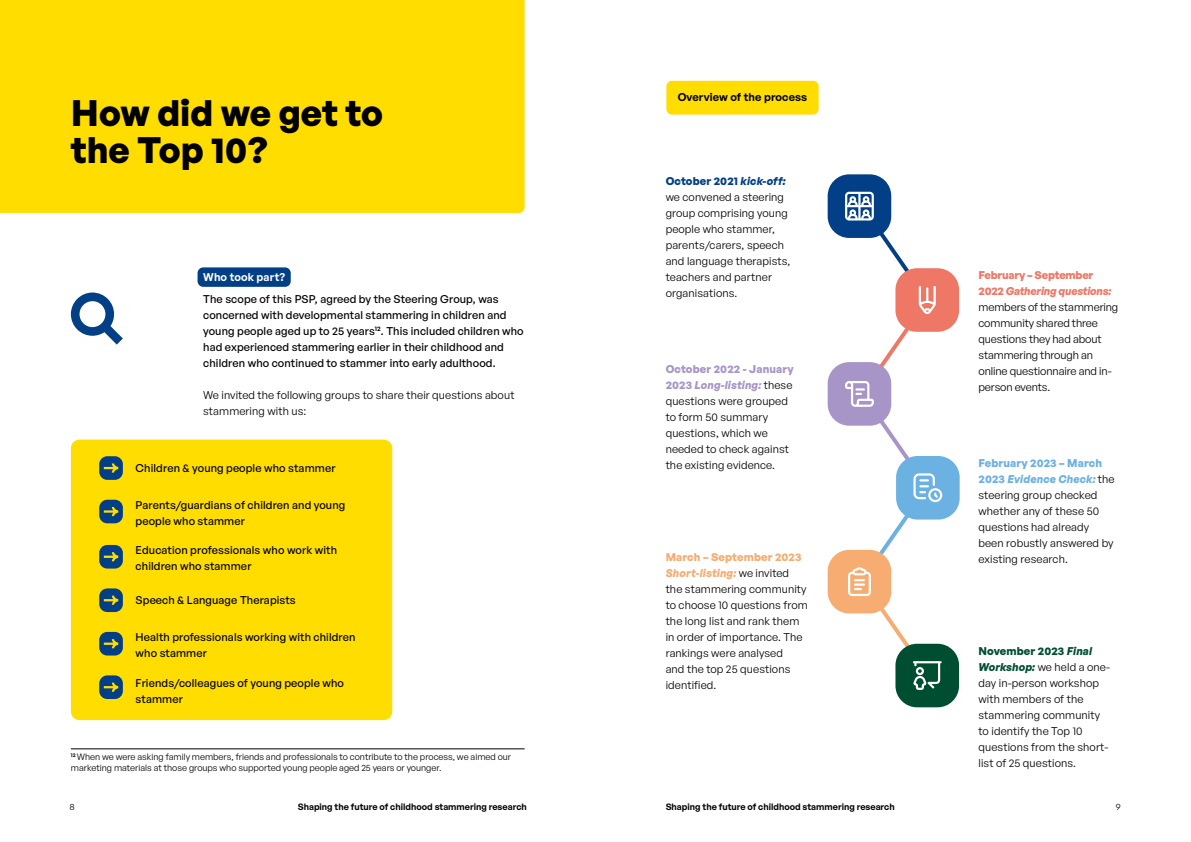
<style>
.page{position:relative;width:1191px;height:842px;background:#fff}
.page>*{position:absolute;margin:0;border:0;box-sizing:border-box;transform-origin:0 0}
.Sction_Title{font:700 36px "General Sans";color:#000}
.Body{font:11px/16px "General Sans";letter-spacing:.01em;color:#000}
.Body-2{font:500 11px/16px "General Sans";letter-spacing:.01em;color:#000}
.Body-3{font:11px/16px "General Sans";letter-spacing:-.01em;color:#000}
.Body-4{font:600 11px "General Sans";letter-spacing:.01em;color:#000}
.Body_Heading_-_Navy{font:600 11px "General Sans";letter-spacing:.01em;color:#fff}
.Footnote{font:9px/10.8px "General Sans";color:#000}
.t1{font:600 9px "General Sans";color:#000}
.s1{font-weight:700;color:#023f86}
.s2{font-weight:700;font-style:italic;color:#023f86}
.s3{font-weight:700;color:#a795c8}
.s4{font-weight:700;font-style:italic;color:#a795c8}
.s5{font-weight:700;color:#f7ac71}
.s6{font-weight:700;font-style:italic;color:#f7ac71}
.s7{font-weight:700;color:#ee7765}
.s8{font-weight:700;font-style:italic;color:#ee7765}
.s9{font-weight:700;color:#6bb1e2}
.s10{font-weight:700;font-style:italic;color:#6bb1e2}
.s11{font-weight:700;color:#004e32}
.s12{font-weight:700;font-style:italic;color:#004e32}
</style>
<div class="page">
<div style="left:0;top:0;width:524px;height:213px;background:#fd0"></div>
<div style="left:197px;top:267px;width:94px;height:20px;background:#023f86;border-radius:6px"></div>
<div style="left:71px;top:440px;width:321px;height:280px;background:#fd0;border-radius:9px"></div>
<svg style="left:99px;top:456px;width:24px;height:24px"></svg>
<svg style="left:99px;top:500px;width:24px;height:23px"></svg>
<svg style="left:99px;top:545px;width:24px;height:24px"></svg>
<svg style="left:99px;top:588px;width:24px;height:24px"></svg>
<svg style="left:99px;top:632px;width:24px;height:23px"></svg>
<svg style="left:99px;top:675px;width:24px;height:24px"></svg>
<div style="left:666px;top:81px;width:152px;height:34px;background:#fd0;border-radius:6px"></div>
<svg style="left:71px;top:293px;width:52px;height:52px"></svg>
<hr style="left:71px;top:749px;width:453px;height:1px;background:#000">
<div style="left:827px;top:174px;width:64px;height:64px;background:#023f86;border-radius:22px"></div>
<div style="left:895px;top:268px;width:64px;height:64px;background:#ee7765;border-radius:22px"></div>
<div style="left:827px;top:362px;width:64px;height:64px;background:#a795c8;border-radius:22px"></div>
<div style="left:896px;top:456px;width:63px;height:64px;background:#6bb1e2;border-radius:22px"></div>
<div style="left:827px;top:550px;width:64px;height:63px;background:#f7ac71;border-radius:22px"></div>
<div style="left:895px;top:644px;width:64px;height:63px;background:#004e32;border-radius:22px"></div>
<svg style="left:845px;top:192px;width:97px;height:498px"></svg>
<p class="Sction_Title" style="left:71px;top:89px;width:313px">How did we get to</p>
<p class="Sction_Title" style="left:71px;top:126px;width:198px">the Top 10?</p>
<p class="Body_Heading_-_Navy" style="left:203px;top:270px;width:83px">Who took part?</p>
<p class="Body-2" style="left:203px;top:291px;width:322px">The scope of this PSP, agreed by the Steering Group, was concerned with developmental stammering in children and young people aged up to 25 years<sup>12</sup>. This included children who had experienced stammering earlier in their childhood and children who continued to stammer into early adulthood.</p>
<p class="Body" style="left:203px;top:387px;width:313px">We invited the following groups to share their questions about stammering with us:</p>
<p class="Body-2" style="left:136px;top:460px;width:201px">Children &amp; young people who stammer</p>
<p class="Body-2" style="left:136px;top:497px;width:211px">Parents/guardians of children and young people who stammer</p>
<p class="Body-2" style="left:136px;top:542px;width:203px">Education professionals who work with children who stammer</p>
<p class="Body-2" style="left:136px;top:592px;width:162px">Speech &amp; Language Therapists</p>
<p class="Body-2" style="left:136px;top:629px;width:221px">Health professionals working with children who stammer</p>
<p class="Body-2" style="left:136px;top:674px;width:210px">Friends/colleagues of young people who stammer</p>
<p class="Footnote" style="left:71px;top:751px;width:441px"><sup>12</sup> When we were asking family members, friends and professionals to contribute to the process, we aimed our marketing materials at those groups who supported young people aged 25 years or younger.</p>
<p class="Body-4" style="left:677px;top:90px;width:131px">Overview of the process</p>
<p class="Body" style="left:665px;top:173px;width:126px"><span class="s1">October 2021</span> <span class="s2">kick-off: </span>we convened a steering group comprising young people who stammer, parents/carers, speech and language therapists, teachers and partner organisations.</p>
<p class="Body" style="left:665px;top:361px;width:130px"><span class="s3">October 2022 - January<br>2023</span> <span class="s4">Long-listing:</span> these questions were grouped to form 50 summary questions, which we needed to check against the existing evidence.</p>
<p class="Body" style="left:665px;top:549px;width:144px"><span class="s5">March – September 2023<br></span><span class="s6">Short-listing:</span> we invited the stammering community to choose 10 questions from the long list and rank them in order of importance. The rankings were analysed<br>and the top 25 questions identified.</p>
<p class="Body-3" style="left:978px;top:267px;width:141px"><span class="s7">February – September<br>2022</span> <span class="s8">Gathering questions: </span>members of the stammering community shared three questions they had about stammering through an online questionnaire and in&shy;person events.</p>
<p class="Body" style="left:978px;top:455px;width:138px"><span class="s9">February 2023 – March<br>2023</span> <span class="s10">Evidence Check:</span> the steering group checked whether any of these 50 questions had already been robustly answered by existing research.</p>
<p class="Body" style="left:978px;top:643px;width:133px"><span class="s11">November 2023</span> <span class="s12">Final<br>Workshop:</span> we held a one&shy;day in-person workshop with members of the stammering community to identify the Top 10 questions from the short&shy;list of 25 questions.</p>
<p class="Footnote" style="left:69px;top:801px;width:7px">8</p>
<p class="t1" style="left:298px;top:801px;width:231px">Shaping the future of childhood stammering research</p>
<p class="t1" style="left:665px;top:801px;width:231px">Shaping the future of childhood stammering research</p>
<p class="Footnote" style="left:1115px;top:801px;width:6px">9</p>
</div>
